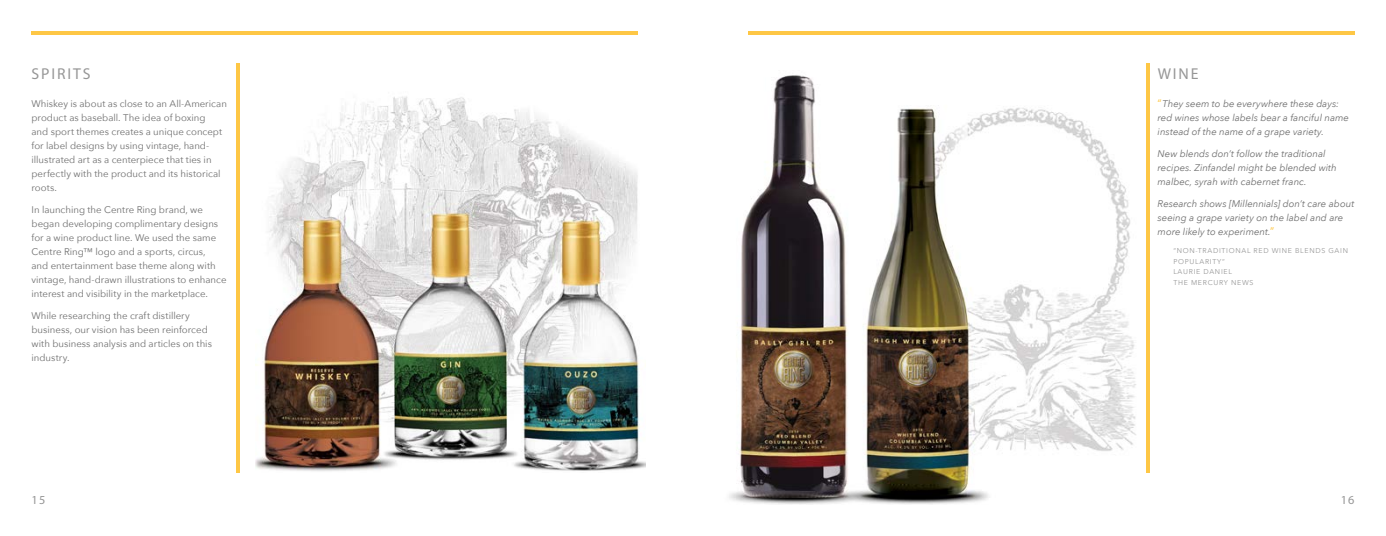
<style>
.page{position:relative;width:1386px;height:536px;background:#fff}
.page>*{position:absolute;margin:0;border:0;box-sizing:border-box;transform-origin:0 0}
.t1{font:15.75px "Myriad Pro";letter-spacing:.12em;color:#969696}
.t2{font:12.25px "Myriad Pro";color:#969696}
.t3{font:9.62px/14px "Avenir Next";color:#6f6f6f}
.t4{font:italic 9.62px/14px "Avenir Next";color:#6f6f6f}
.t5{font:7px/10.5px "Avenir Next";letter-spacing:.1em;color:#969696}
.s1{font-family:"Myriad Pro";font-style:normal;font-size:11.38px;color:#fec745}
</style>
<div class="page">
<hr style="left:748px;top:32px;width:606px;height:3px;background:#fec745">
<hr style="left:32px;top:32px;width:606px;height:3px;background:#fec745">
<hr style="left:1147px;top:63px;width:3px;height:409px;background:#fec745">
<hr style="left:236px;top:63px;width:3px;height:409px;background:#fec745">
<img style="left:255px;top:96px;width:391px;height:375px">
<img style="left:729px;top:75px;width:407px;height:429px">
<h1 class="t1" style="left:32px;top:64px;width:60px">SPIRITS</h1>
<p class="t3" style="left:32px;top:96px;width:197px">Whiskey is about as close to an All-American product as baseball. The idea of boxing<br>and sport themes creates a unique concept for label designs by using vintage, hand&shy;illustrated art as a centerpiece that ties in perfectly with the product and its historical roots.</p>
<p class="t3" style="left:32px;top:202px;width:197px">In launching the Centre Ring brand, we began developing complimentary designs for a wine product line. We used the same Centre Ring™ logo and a sports, circus,<br>and entertainment base theme along with vintage, hand-drawn illustrations to enhance interest and visibility in the marketplace.</p>
<p class="t3" style="left:32px;top:308px;width:182px">While researching the craft distillery business, our vision has been reinforced with business analysis and articles on this industry.</p>
<h1 class="t1" style="left:1158px;top:64px;width:42px">WINE</h1>
<p class="t4" style="left:1158px;top:96px;width:193px"><span class="s1">“</span>They seem to be everywhere these days: red wines whose labels bear a fanciful name instead of the name of a grape variety.</p>
<p class="t4" style="left:1158px;top:146px;width:181px">New blends don’t follow the traditional recipes. Zinfandel might be blended with malbec, syrah with cabernet franc.</p>
<p class="t4" style="left:1158px;top:196px;width:198px">Research shows [Millennials] don’t care about seeing a grape variety on the label and are more likely to experiment.<span class="s1">”</span></p>
<p class="t5" style="left:1173px;top:245px;width:176px">“NON-TRADITIONAL RED WINE BLENDS GAIN<br>POPULARITY”<br>LAURIE DANIEL<br>THE MERCURY NEWS</p>
<p class="t2" style="left:32px;top:492px;width:15px">15</p>
<p class="t2" style="left:1341px;top:492px;width:15px">16</p>
</div>
